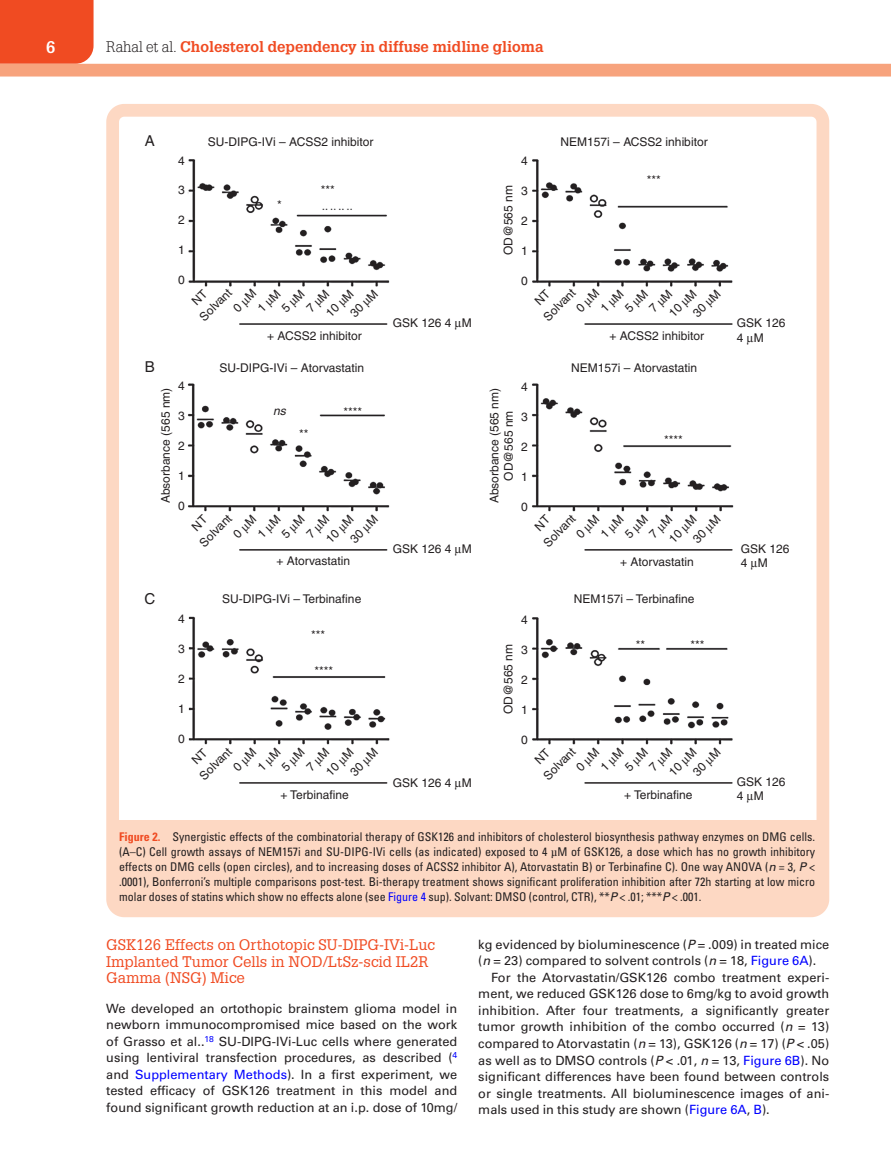
<style>
.page{position:relative;width:891px;height:1175px;background:#fff}
.page>*{position:absolute;margin:0;border:0;box-sizing:border-box;transform-origin:0 0}
.t1{font:700 16.5px "Glypha LT Std";color:#fff}
.HeadB{font:15px/16.5px "Glypha LT Std";color:#f04b22}
.t2{font:700 15px "Glypha LT Std";color:#f04b22}
.t3{font:15px "Helvetica";color:#231f20}
.Text{font:12.75px/16.5px "Univers LT Std";color:#231f20;text-align:justify}
.TextInd{font:12.75px/16.5px "Univers LT Std";color:#231f20;text-align:justify}
.FigCapt{font:condensed 12px/15px "Univers LT Std";color:#231f20;text-align:justify}
.t4{font:12px/14.4px "Helvetica";color:#231f20;text-align:center}
.t5{font:italic 12px "Helvetica";color:#231f20}
.s1{font-weight:300;color:#231f20}
.s2{font-weight:700;color:#f04b22}
.s3{font-family:"Gandhari Unicode";font-stretch:normal}
.s4{font-style:italic;font-stretch:normal}
.s5{color:#00f}
.s6{font-style:italic}
</style>
<div class="page">
<div style="left:0;top:0;width:94px;height:64px;background:#f04b22"></div>
<div style="left:0;top:64px;width:891px;height:12px;background:#f7a37d"></div>
<div style="left:110px;top:820px;width:716px;height:89px;background:#fdd8c3"></div>
<img style="left:188px;top:159px;width:545px;height:128px">
<img style="left:188px;top:383px;width:546px;height:129px">
<img style="left:188px;top:616px;width:545px;height:129px">
<hr style="left:240px;top:323px;width:147px;height:2px;background:#231f20">
<hr style="left:585px;top:323px;width:147px;height:2px;background:#231f20">
<hr style="left:240px;top:549px;width:147px;height:1px;background:#231f20">
<hr style="left:585px;top:549px;width:147px;height:1px;background:#231f20">
<hr style="left:240px;top:782px;width:147px;height:1px;background:#231f20">
<hr style="left:585px;top:782px;width:147px;height:1px;background:#231f20">
<div style="left:106px;top:104px;width:723px;height:813px;border:13px solid #fdd8c3;border-radius:12px"></div>
<h1 class="t1" style="left:46px;top:37px;width:11px">6</h1>
<p class="t2" style="left:106px;top:37px;width:439px"><span class="s1">Rahal et al.</span> Cholesterol dependency in diffuse midline glioma</p>
<p class="t3" style="left:145px;top:132px;width:12px">A</p>
<p class="t4" style="left:208px;top:135px;width:167px">SU-DIPG-IVi – ACSS2 inhibitor</p>
<p class="t4" style="left:178px;top:183px;width:8px">3</p>
<p class="t4" style="left:178px;top:213px;width:8px">2</p>
<p class="t4" style="left:178px;top:153px;width:8px">4</p>
<p class="t4" style="left:321px;top:183px;width:16px">***</p>
<p class="t4" style="left:277px;top:197px;width:6px">*</p>
<p class="t4" style="left:178px;top:243px;width:8px">1</p>
<p class="t4" style="left:178px;top:273px;width:8px">0</p>
<p class="t4" style="left:501px;top:255px;width:72px;rotate:-90deg">OD@565 nm</p>
<p class="t4" style="left:521px;top:153px;width:8px">4</p>
<p class="t4" style="left:521px;top:183px;width:8px">3</p>
<p class="t4" style="left:521px;top:213px;width:8px">2</p>
<p class="t4" style="left:521px;top:243px;width:8px">1</p>
<p class="t4" style="left:521px;top:273px;width:8px">0</p>
<p class="t4" style="left:561px;top:135px;width:149px">NEM157i – ACSS2 inhibitor</p>
<p class="t4" style="left:647px;top:172px;width:16px">***</p>
<p class="t4" style="left:197px;top:313px;width:41px;rotate:-45deg">Solvant</p>
<p class="t4" style="left:393px;top:316px;width:80px">GSK 126 4 M</p>
<p class="t4" style="left:540px;top:313px;width:41px;rotate:-45deg">Solvant</p>
<p class="t4" style="left:737px;top:316px;width:50px">GSK 126</p>
<p class="t4" style="left:267px;top:328px;width:96px">+ ACSS2 inhibitor</p>
<p class="t4" style="left:610px;top:328px;width:96px">+ ACSS2 inhibitor</p>
<p class="t4" style="left:737px;top:330px;width:28px">4 M</p>
<p class="t3" style="left:145px;top:358px;width:12px">B</p>
<p class="t4" style="left:219px;top:360px;width:146px">SU-DIPG-IVi – Atorvastatin</p>
<p class="t4" style="left:178px;top:408px;width:8px">3</p>
<p class="t4" style="left:178px;top:438px;width:8px">2</p>
<p class="t4" style="left:178px;top:378px;width:8px">4</p>
<p class="t4" style="left:158px;top:503px;width:117px;rotate:-90deg">Absorbance (565 nm)</p>
<p class="t5" style="left:273px;top:403px;width:14px">ns</p>
<p class="t4" style="left:343px;top:404px;width:20px">****</p>
<p class="t4" style="left:299px;top:426px;width:11px">**</p>
<p class="t4" style="left:178px;top:468px;width:8px">1</p>
<p class="t4" style="left:178px;top:498px;width:8px">0</p>
<p class="t4" style="left:487px;top:503px;width:117px;rotate:-90deg">Absorbance (565 nm)<br>OD@565 nm</p>
<p class="t4" style="left:521px;top:379px;width:8px">4</p>
<p class="t4" style="left:521px;top:409px;width:8px">3</p>
<p class="t4" style="left:521px;top:439px;width:8px">2</p>
<p class="t4" style="left:521px;top:469px;width:8px">1</p>
<p class="t4" style="left:521px;top:499px;width:8px">0</p>
<p class="t4" style="left:571px;top:360px;width:128px">NEM157i – Atorvastatin</p>
<p class="t4" style="left:664px;top:433px;width:20px">****</p>
<p class="t4" style="left:197px;top:539px;width:41px;rotate:-45deg">Solvant</p>
<p class="t4" style="left:393px;top:541px;width:80px">GSK 126 4 M</p>
<p class="t4" style="left:540px;top:539px;width:41px;rotate:-45deg">Solvant</p>
<p class="t4" style="left:741px;top:541px;width:50px">GSK 126</p>
<p class="t4" style="left:276px;top:553px;width:75px">+ Atorvastatin</p>
<p class="t4" style="left:620px;top:554px;width:75px">+ Atorvastatin</p>
<p class="t4" style="left:741px;top:556px;width:28px">4 M</p>
<p class="t3" style="left:145px;top:590px;width:12px">C</p>
<p class="t4" style="left:222px;top:592px;width:141px">SU-DIPG-IVi – Terbinafine</p>
<p class="t4" style="left:178px;top:641px;width:8px">3</p>
<p class="t4" style="left:178px;top:671px;width:8px">2</p>
<p class="t4" style="left:178px;top:611px;width:8px">4</p>
<p class="t4" style="left:311px;top:627px;width:16px">***</p>
<p class="t4" style="left:314px;top:664px;width:20px">****</p>
<p class="t4" style="left:178px;top:701px;width:8px">1</p>
<p class="t4" style="left:178px;top:731px;width:8px">0</p>
<p class="t4" style="left:501px;top:714px;width:72px;rotate:-90deg">OD@565 nm</p>
<p class="t4" style="left:521px;top:612px;width:8px">4</p>
<p class="t4" style="left:521px;top:642px;width:8px">3</p>
<p class="t4" style="left:521px;top:672px;width:8px">2</p>
<p class="t4" style="left:521px;top:702px;width:8px">1</p>
<p class="t4" style="left:521px;top:732px;width:8px">0</p>
<p class="t4" style="left:574px;top:592px;width:122px">NEM157i – Terbinafine</p>
<p class="t4" style="left:636px;top:637px;width:11px">**</p>
<p class="t4" style="left:691px;top:637px;width:16px">***</p>
<p class="t4" style="left:197px;top:772px;width:41px;rotate:-45deg">Solvant</p>
<p class="t4" style="left:393px;top:775px;width:80px">GSK 126 4 M</p>
<p class="t4" style="left:540px;top:772px;width:41px;rotate:-45deg">Solvant</p>
<p class="t4" style="left:737px;top:774px;width:50px">GSK 126</p>
<p class="t4" style="left:280px;top:787px;width:70px">+ Terbinafine</p>
<p class="t4" style="left:624px;top:787px;width:70px">+ Terbinafine</p>
<p class="t4" style="left:737px;top:789px;width:28px">4 M</p>
<p class="FigCapt" style="left:119px;top:829px;width:698px"><span class="s2">Figure 2.</span> Synergistic effects of the combinatorial therapy of GSK126 and inhibitors of cholesterol biosynthesis pathway enzymes on DMG cells. (A–C) Cell growth assays of NEM157i and SU-DIPG-IVi cells (as indicated) exposed to 4 <span class="s3">µ</span>M of GSK126, a dose which has no growth inhibitory effects on DMG cells (open circles), and to increasing doses of ACSS2 inhibitor A), Atorvastatin B) or Terbinafine C). One way ANOVA (<span class="s4">n</span> = 3, <span class="s4">P</span> &lt; .0001), Bonferroni’s multiple comparisons post-test. Bi-therapy treatment shows significant proliferation inhibition after 72h starting at low micro molar doses of statins which show no effects alone (see <span class="s5">Figure 4</span> sup). Solvant: DMSO (control, CTR), **<span class="s4">P</span> &lt; .01; ***<span class="s4">P</span> &lt; .001.</p>
<h3 class="HeadB" style="left:106px;top:936px;width:330px">GSK126 Effects on Orthotopic SU-DIPG-IVi-Luc<br>Implanted Tumor Cells in NOD/LtSz-scid IL2R<br>Gamma (NSG) Mice</h3>
<p class="Text" style="left:106px;top:1000px;width:353px">We developed an ortothopic brainstem glioma model in newborn immunocompromised mice based on the work of Grasso et al..<sup>18</sup> SU-DIPG-IVi-Luc cells where generated using lentiviral transfection procedures, as described (<sup>4 </sup>and <span class="s5">Supplementary Methods</span>). In a first experiment, we tested efficacy of GSK126 treatment in this model and found significant growth reduction at an i.p. dose of 10mg/</p>
<p class="Text" style="left:478px;top:936px;width:353px">kg evidenced by bioluminescence (<span class="s6">P</span> = .009) in treated mice (<span class="s6">n</span> = 23) compared to solvent controls (<span class="s6">n</span> = 18, <span class="s5">Figure 6A</span>).</p>
<p class="TextInd" style="left:478px;top:969px;width:353px;text-indent:13px">For the Atorvastatin/GSK126 combo treatment experi&shy;ment, we reduced GSK126 dose to 6mg/kg to avoid growth inhibition. After four treatments, a significantly greater tumor growth inhibition of the combo occurred (<span class="s6">n</span> = 13) compared to Atorvastatin (<span class="s6">n</span> = 13), GSK126 (<span class="s6">n</span> = 17) (<span class="s6">P</span> &lt; .05) as well as to DMSO controls (<span class="s6">P</span> &lt; .01, <span class="s6">n</span> = 13, <span class="s5">Figure 6B</span>). No significant differences have been found between controls or single treatments. All bioluminescence images of ani&shy;mals used in this study are shown (<span class="s5">Figure 6A</span>, <span class="s5">B</span>).</p>
</div>
